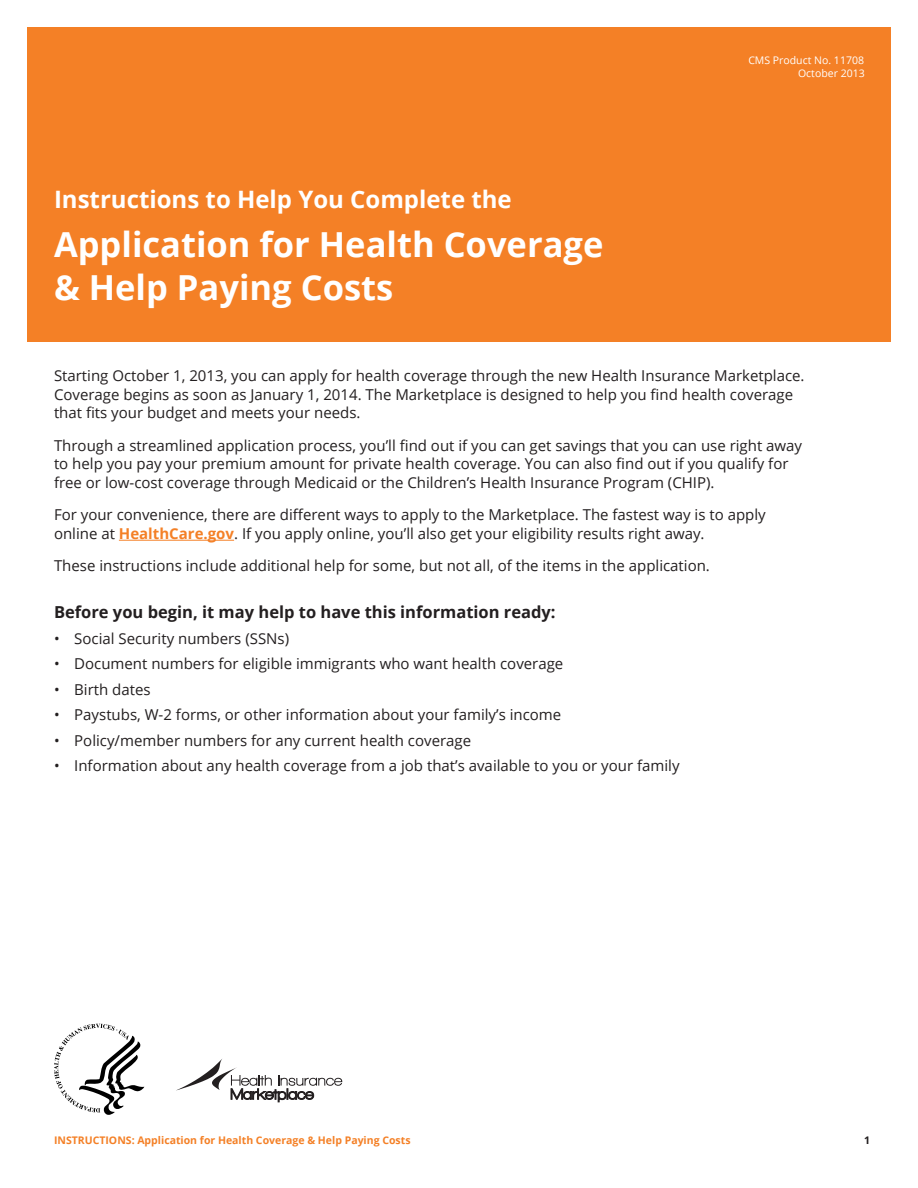
<style>
.page{position:relative;width:918px;height:1188px;background:#fff}
.page>*{position:absolute;margin:0;border:0;box-sizing:border-box;transform-origin:0 0}
.New_Header{font:700 34.5px/43.2px "Open Sans";color:#fff}
.New_Header-2{font:700 24px "Open Sans";color:#fff}
.subhead{font:700 16.5px "Open Sans";color:#231f20}
.text_no_indent{font:15px/18.8px "Open Sans";color:#231f20}
.t1{font:700 10.5px "Open Sans";color:#f48026}
.t2{font:10.5px "Open Sans";color:#fff}
.t3{font:700 10.5px "Open Sans";color:#231f20}
.s1{font-weight:700;color:#f48026}
</style>
<div class="page">
<div style="left:27px;top:27px;width:864px;height:314px;background:#f48026"></div>
<svg style="left:54px;top:1024px;width:90px;height:91px"></svg>
<hr style="left:119px;top:540px;width:115px;height:1px;background:#f48026">
<svg style="left:176px;top:1059px;width:166px;height:43px"></svg>
<p class="New_Header-2" style="left:54px;top:183px;width:459px">Instructions to Help You Complete the</p>
<p class="New_Header" style="left:54px;top:222px;width:551px">Application for Health Coverage &amp; Help Paying Costs</p>
<p class="t2" style="left:748px;top:53px;width:117px">CMS Product No. 11708</p>
<p class="t2" style="left:798px;top:66px;width:68px">October 2013</p>
<p class="text_no_indent" style="left:54px;top:366px;width:752px">Starting October 1, 2013, you can apply for health coverage through the new Health Insurance Marketplace.<br>Coverage begins as soon as January 1, 2014. The Marketplace is designed to help you find health coverage that fits your budget and meets your needs.</p>
<p class="text_no_indent" style="left:54px;top:435px;width:750px">Through a streamlined application process, you’ll find out if you can get savings that you can use right away to help you pay your premium amount for private health coverage. You can also find out if you qualify for free or low-cost coverage through Medicaid or the Children’s Health Insurance Program (CHIP).</p>
<p class="text_no_indent" style="left:54px;top:505px;width:713px">For your convenience, there are different ways to apply to the Marketplace. The fastest way is to apply online at <span class="s1">HealthCare.gov</span>. If you apply online, you’ll also get your eligibility results right away.</p>
<p class="text_no_indent" style="left:54px;top:556px;width:657px">These instructions include additional help for some, but not all, of the items in the application.</p>
<h2 class="subhead" style="left:54px;top:600px;width:503px">Before you begin, it may help to have this information ready:</h2>
<p class="text_no_indent" style="left:54px;top:628px;width:237px">• Social Security numbers (SSNs)</p>
<p class="text_no_indent" style="left:54px;top:654px;width:511px">• Document numbers for eligible immigrants who want health coverage</p>
<p class="text_no_indent" style="left:54px;top:679px;width:98px">• Birth dates</p>
<p class="text_no_indent" style="left:54px;top:705px;width:509px">• Paystubs, W-2 forms, or other information about your family’s income</p>
<p class="text_no_indent" style="left:54px;top:730px;width:419px">• Policy/member numbers for any current health coverage</p>
<p class="text_no_indent" style="left:54px;top:756px;width:627px">• Information about any health coverage from a job that’s available to you or your family</p>
<p class="t1" style="left:54px;top:1132px;width:358px">INSTRUCTIONS: Application for Health Coverage &amp; Help Paying Costs</p>
<p class="t3" style="left:864px;top:1132px;width:7px">1</p>
</div>
